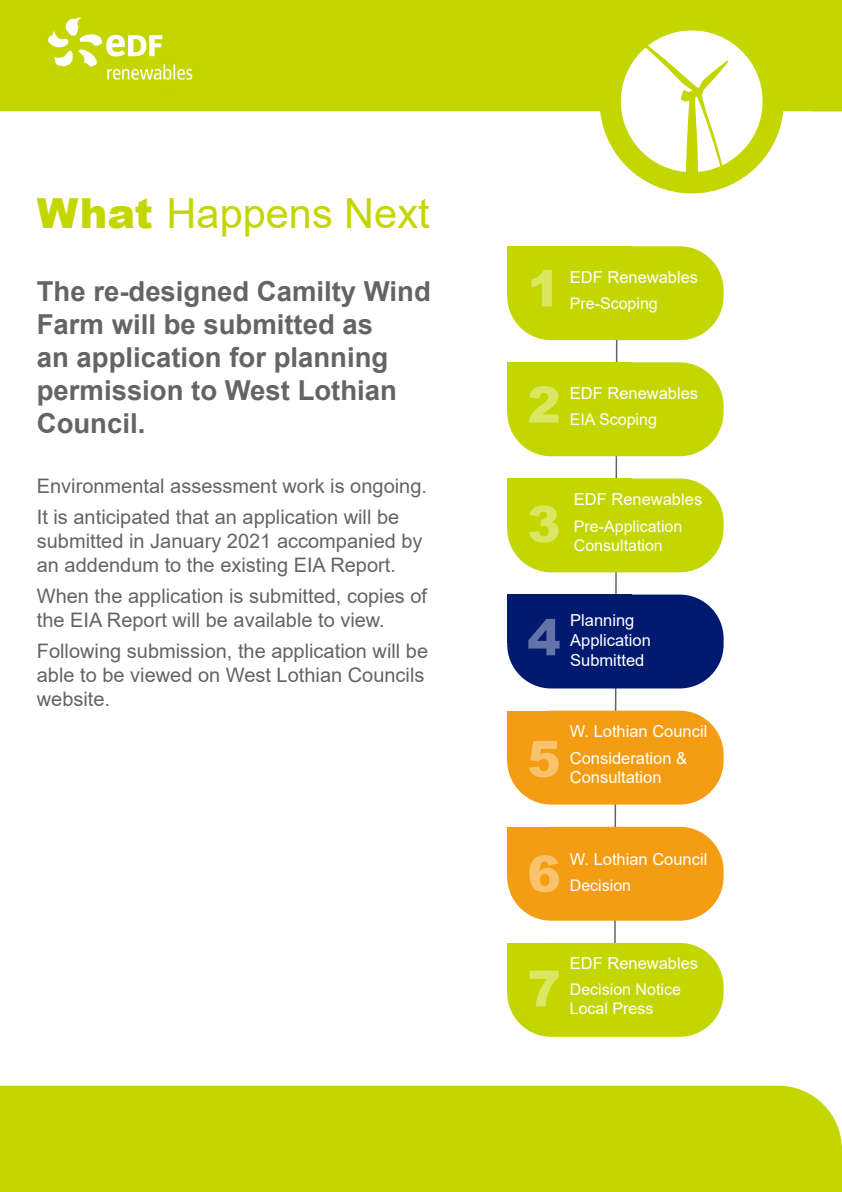
<style>
.page{position:relative;width:842px;height:1192px;background:#fff}
.page>*{position:absolute;margin:0;border:0;box-sizing:border-box;transform-origin:0 0}
.t1{font:900 50px "Arial";color:#dbe663}
.t2{font:900 50px "Arial";color:#f9c36e}
.t3{font:900 50px "Arial";color:#6373a8}
.t4{font:41.5px "Arial";color:#c4d600}
.t5{font:700 27.5px/33px "Arial";color:#646464}
.t6{font:20px/24px "Arial";color:#646464}
.t7{font:16.5px/19.8px "Arial";color:#fff}
.t8{font:16px/19.2px "Arial";color:#fff}
.s1{font-weight:900}
</style>
<div class="page">
<svg style="left:613px;top:340px;width:5px;height:603px"></svg>
<div style="left:600px;top:9px;width:184px;height:184px;background:#c4d600;border-radius:50%"></div>
<div style="left:0;top:0;width:752px;height:111px;background:#c4d600"></div>
<img style="left:27px;top:9px;width:186px;height:79px">
<div style="left:621px;top:30px;width:142px;height:142px;background:#fff;border-radius:50%"></div>
<svg style="left:627px;top:30px;width:101px;height:142px"></svg>
<div style="left:0;top:1086px;width:842px;height:106px;background:#c4d600"></div>
<div style="left:507px;top:246px;width:125px;height:49px;background:#c4d600"></div>
<div style="left:507px;top:246px;width:217px;height:94px;background:#c4d600;border-radius:44px"></div>
<div style="left:507px;top:362px;width:125px;height:49px;background:#c4d600"></div>
<div style="left:507px;top:362px;width:217px;height:94px;background:#c4d600;border-radius:44px"></div>
<div style="left:507px;top:478px;width:125px;height:49px;background:#c4d600"></div>
<div style="left:507px;top:478px;width:217px;height:94px;background:#c4d600;border-radius:44px"></div>
<div style="left:507px;top:711px;width:125px;height:49px;background:#f59d12"></div>
<div style="left:507px;top:711px;width:217px;height:94px;background:#f59d12;border-radius:44px"></div>
<div style="left:507px;top:827px;width:125px;height:48px;background:#f59d12"></div>
<div style="left:507px;top:827px;width:217px;height:94px;background:#f59d12;border-radius:44px"></div>
<div style="left:507px;top:943px;width:125px;height:48px;background:#c4d600"></div>
<div style="left:507px;top:943px;width:217px;height:94px;background:#c4d600;border-radius:44px"></div>
<div style="left:752px;top:0;width:90px;height:111px;background:#c4d600"></div>
<div style="left:507px;top:595px;width:125px;height:48px;background:#001a70"></div>
<div style="left:507px;top:595px;width:217px;height:93px;background:#001a70;border-radius:44px"></div>
<p class="t4" style="left:37px;top:185px;width:394px"><span class="s1">What</span> Happens Next</p>
<p class="t5" style="left:37px;top:275px;width:395px">The re-designed Camilty Wind<br>Farm will be submitted as<br>an application for planning permission to West Lothian<br>Council.</p>
<p class="t6" style="left:37px;top:474px;width:392px">Environmental assessment work is ongoing.</p>
<p class="t6" style="left:37px;top:505px;width:387px">It is anticipated that an application will be submitted in January 2021 accompanied by an addendum to the existing EIA Report.</p>
<p class="t6" style="left:37px;top:584px;width:392px">When the application is submitted, copies of the EIA Report will be available to view.</p>
<p class="t6" style="left:37px;top:639px;width:393px">Following submission, the application will be able to be viewed on West Lothian Councils website.</p>
<p class="t1" style="left:527px;top:252px;width:35px">1</p>
<p class="t7" style="left:570px;top:267px;width:130px">EDF Renewables</p>
<p class="t8" style="left:570px;top:294px;width:90px">Pre-Scoping</p>
<p class="t1" style="left:527px;top:368px;width:35px">2</p>
<p class="t7" style="left:570px;top:383px;width:130px">EDF Renewables</p>
<p class="t8" style="left:570px;top:410px;width:89px">EIA Scoping</p>
<p class="t1" style="left:527px;top:488px;width:35px">3</p>
<p class="t7" style="left:574px;top:489px;width:130px">EDF Renewables</p>
<p class="t8" style="left:574px;top:516px;width:110px">Pre-Application<br>Consultation</p>
<p class="t3" style="left:527px;top:601px;width:35px">4</p>
<p class="t7" style="left:570px;top:610px;width:82px">Planning<br>Application</p>
<p class="t7" style="left:570px;top:650px;width:76px">Submitted</p>
<p class="t2" style="left:527px;top:723px;width:35px">5</p>
<p class="t7" style="left:570px;top:721px;width:139px">W. Lothian Council</p>
<p class="t7" style="left:570px;top:748px;width:119px">Consideration &amp;<br>Consultation</p>
<p class="t2" style="left:527px;top:837px;width:35px">6</p>
<p class="t7" style="left:570px;top:849px;width:139px">W. Lothian Council</p>
<p class="t8" style="left:570px;top:876px;width:63px">Decision</p>
<p class="t1" style="left:527px;top:952px;width:35px">7</p>
<p class="t7" style="left:570px;top:953px;width:130px">EDF Renewables</p>
<p class="t8" style="left:570px;top:980px;width:113px">Decision Notice<br>Local Press</p>
</div>
